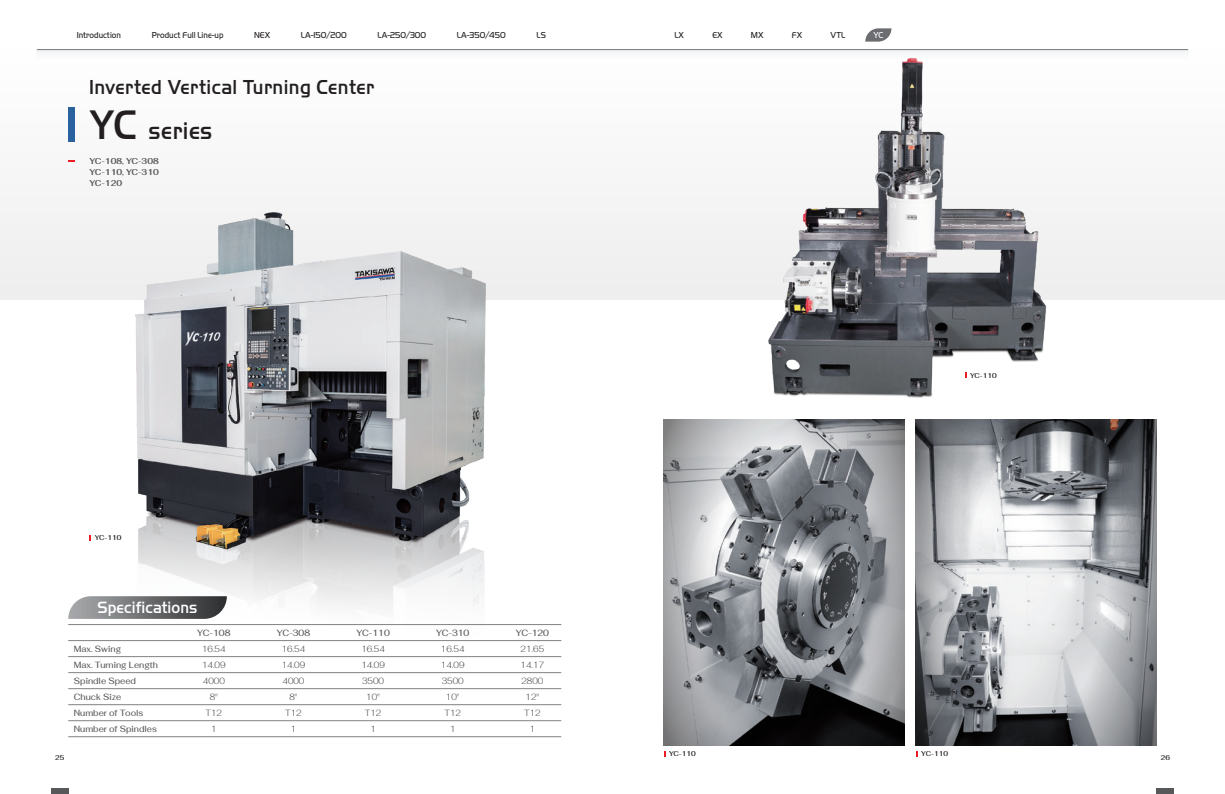
<style>
.page{position:relative;width:1225px;height:794px;background:#fff}
.page>*{position:absolute;margin:0;border:0;box-sizing:border-box;transform-origin:0 0}
.t1{font:500 25px "Handel Got D";letter-spacing:.025em;color:#231f20;scale:.9 1}
.t2{font:500 21px "Handel Got D";letter-spacing:.025em;color:#231f20;scale:.9 1}
.t3{font:500 17px "Handel Got D";letter-spacing:.01em;color:#fff;scale:.9 1}
.t4{font:500 9px/16px "Fahkwang";color:#57585a;scale:.9 1}
.t5{font:300 9px/16px "Fahkwang";color:#57585a;text-align:center;scale:.9 1}
.t6{font:9px "Handel Got D Ligh";color:#231f20;scale:.9 1}
.t7{font:9px "Handel Got D Ligh";color:#fff;scale:.9 1}
.t8{font:700 8.5px/11px "Fahkwang";color:#57585a;text-align:justify;scale:.9 1}
.t9{font:600 7px "Fahkwang";letter-spacing:.01em;color:#231f20;scale:.9 1}
.s1{font-size:42.9px}
</style>
<div class="page">
<div style="left:0;top:50px;width:1225px;height:249px;background:#f7f7f7"></div>
<img style="left:92px;top:212px;width:438px;height:478px">
<div style="left:68px;top:107px;width:7px;height:34px;background:#29629c"></div>
<svg style="left:68px;top:160px;width:7px;height:2px"></svg>
<div style="left:51px;top:788px;width:17px;height:6px;background:#57585a"></div>
<div style="left:1156px;top:788px;width:18px;height:6px;background:#57585a"></div>
<svg style="left:68px;top:596px;width:159px;height:23px"></svg>
<hr style="left:68px;top:736px;width:493px;height:1px;background:#808285">
<hr style="left:68px;top:720px;width:493px;height:1px;background:#808285">
<hr style="left:68px;top:704px;width:493px;height:1px;background:#808285">
<hr style="left:68px;top:688px;width:493px;height:1px;background:#808285">
<hr style="left:68px;top:672px;width:493px;height:1px;background:#808285">
<hr style="left:68px;top:656px;width:493px;height:1px;background:#808285">
<hr style="left:68px;top:640px;width:493px;height:1px;background:#808285">
<hr style="left:68px;top:624px;width:493px;height:1px;background:#808285">
<img style="left:760px;top:68px;width:292px;height:330px">
<svg style="left:964px;top:372px;width:2px;height:6px"></svg>
<div style="left:37px;top:50px;width:1151px;height:18px;background:#fbfcfc"></div>
<hr style="left:37px;top:49px;width:1151px;height:1px;background:#76787b">
<svg style="left:865px;top:28px;width:26px;height:14px"></svg>
<svg style="left:916px;top:419px;width:240px;height:326px"></svg>
<svg style="left:664px;top:419px;width:240px;height:326px"></svg>
<p class="t6" style="left:77px;top:30px;width:51px">Introduction</p>
<p class="t6" style="left:152px;top:30px;width:81px">Product Full Line-up</p>
<p class="t6" style="left:254px;top:30px;width:19px">NEX</p>
<p class="t6" style="left:301px;top:30px;width:52px">LA-150/200</p>
<p class="t6" style="left:377px;top:30px;width:56px">LA-250/300</p>
<p class="t6" style="left:457px;top:30px;width:56px">LA-350/450</p>
<p class="t6" style="left:536px;top:30px;width:12px">LS</p>
<p class="t6" style="left:674px;top:30px;width:12px">LX</p>
<p class="t6" style="left:712px;top:30px;width:13px">EX</p>
<p class="t6" style="left:751px;top:30px;width:15px">MX</p>
<p class="t6" style="left:792px;top:30px;width:13px">FX</p>
<p class="t6" style="left:830px;top:30px;width:18px">VTL</p>
<p class="t7" style="left:873px;top:30px;width:12px">YC</p>
<h2 class="t2" style="left:89px;top:75px;width:318px">Inverted Vertical Turning Center</h2>
<h1 class="t1" style="left:89px;top:117px;width:138px"><span class="s1">YC</span> series</h1>
<p class="t8" style="left:89px;top:155px;width:79px">YC-108, YC-308<br>YC-110, YC-310<br>YC-120</p>
<p class="t9" style="left:95px;top:532px;width:31px">YC-110</p>
<h3 class="t3" style="left:97px;top:597px;width:113px">Specifications</h3>
<p class="t4" style="left:74px;top:640px;width:95px">Max. Swing<br>Max. Turning Length<br>Spindle Speed<br>Chuck Size<br>Number of Tools<br>Number of Spindles</p>
<p class="t4" style="left:197px;top:624px;width:38px">YC-108</p>
<p class="t5" style="left:202px;top:640px;width:28px">16.54<br>14.09<br>4000<br>8"<br>T12<br>1</p>
<p class="t4" style="left:277px;top:624px;width:38px">YC-308</p>
<p class="t5" style="left:282px;top:640px;width:28px">16.54<br>14.09<br>4000<br>8"<br>T12<br>1</p>
<p class="t4" style="left:356px;top:624px;width:38px">YC-110</p>
<p class="t5" style="left:361px;top:640px;width:28px">16.54<br>14.09<br>3500<br>10"<br>T12<br>1</p>
<p class="t4" style="left:436px;top:624px;width:38px">YC-310</p>
<p class="t5" style="left:441px;top:640px;width:28px">16.54<br>14.09<br>3500<br>10"<br>T12<br>1</p>
<p class="t4" style="left:516px;top:624px;width:38px">YC-120</p>
<p class="t5" style="left:520px;top:640px;width:28px">21.65<br>14.17<br>2800<br>12"<br>T12<br>1</p>
<p class="t9" style="left:970px;top:369px;width:31px">YC-110</p>
<p class="t9" style="left:669px;top:747px;width:31px">YC-110</p>
<p class="t9" style="left:921px;top:747px;width:31px">YC-110</p>
<p class="t9" style="left:55px;top:751px;width:12px">25</p>
<p class="t9" style="left:1160px;top:751px;width:12px">26</p>
</div>
